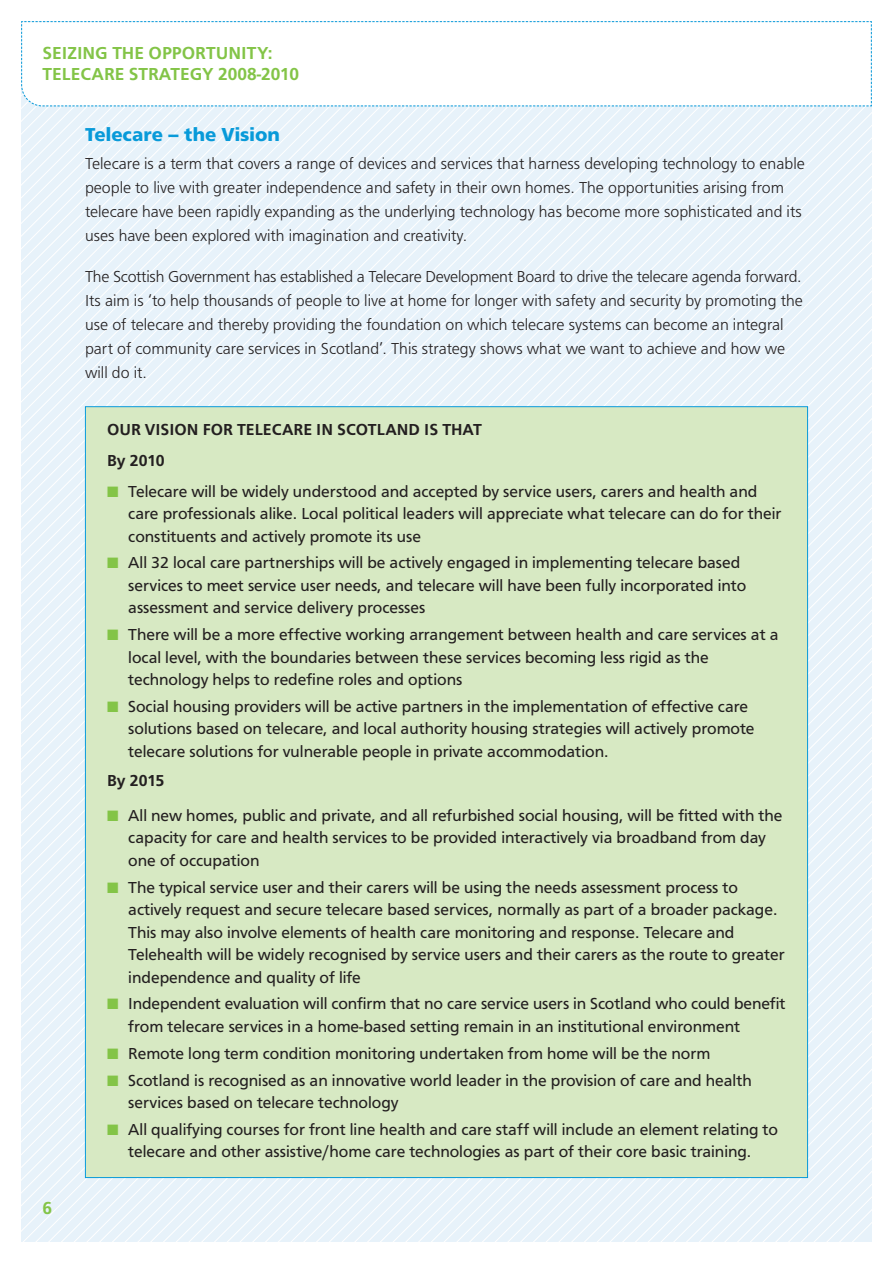
<style>
.page{position:relative;width:893px;height:1263px;background:#fff}
.page>*{position:absolute;margin:0;border:0;box-sizing:border-box;transform-origin:0 0}
.t1{font:700 19.5px "Frutus T";color:#089ad9}
.t2{font:500 18px/21.6px "Frutus T";color:#83c447}
.t3{font:16.5px/22.5px "Frutus T";color:#231f20}
.t4{font:300 16.5px/24px "Frutus T";color:#231f20}
.t5{font:500 16.5px/31px "Frutus T";color:#231f20}
.s1{color:#83c447}
</style>
<div class="page">
<svg style="left:694px;top:107px;width:13px;height:1135px;background:#e8f2fa"></svg>
<svg style="left:707px;top:107px;width:13px;height:1135px;background:#e8f2fa"></svg>
<svg style="left:720px;top:107px;width:13px;height:1135px;background:#e8f2fa"></svg>
<svg style="left:733px;top:107px;width:139px;height:1135px;background:#e1eff9"></svg>
<svg style="left:21px;top:21px;width:851px;height:86px"></svg>
<div style="left:86px;top:407px;width:721px;height:770px;background:#d7e9c3"></div>
<p class="t2" style="left:43px;top:42px;width:258px">SEIZING THE OPPORTUNITY:<br>TELECARE STRATEGY 2008-2010</p>
<p class="t1" style="left:85px;top:122px;width:196px">Telecare – the Vision</p>
<p class="t4" style="left:85px;top:151px;width:721px">Telecare is a term that covers a range of devices and services that harness developing technology to enable people to live with greater independence and safety in their own homes. The opportunities arising from telecare have been rapidly expanding as the underlying technology has become more sophisticated and its uses have been explored with imagination and creativity.</p>
<p class="t4" style="left:85px;top:264px;width:719px">The Scottish Government has established a Telecare Development Board to drive the telecare agenda forward.<br>Its aim is ‘to help thousands of people to live at home for longer with safety and security by promoting the use of telecare and thereby providing the foundation on which telecare systems can become an integral part of community care services in Scotland’. This strategy shows what we want to achieve and how we will do it.</p>
<p class="t2" style="left:43px;top:1197px;width:11px">6</p>
<p class="t5" style="left:107px;top:413px;width:376px">OUR VISION FOR TELECARE IN SCOTLAND IS THAT<br>By 2010</p>
<p class="t3" style="left:128px;top:480px;width:655px;text-indent:-21px"><span class="s1">■</span> Telecare will be widely understood and accepted by service users, carers and health and care professionals alike. Local political leaders will appreciate what telecare can do for their constituents and actively promote its use</p>
<p class="t3" style="left:128px;top:551px;width:619px;text-indent:-21px"><span class="s1">■</span> All 32 local care partnerships will be actively engaged in implementing telecare based services to meet service user needs, and telecare will have been fully incorporated into assessment and service delivery processes</p>
<p class="t3" style="left:128px;top:623px;width:652px;text-indent:-21px"><span class="s1">■</span> There will be a more effective working arrangement between health and care services at a local level, with the boundaries between these services becoming less rigid as the technology helps to redefine roles and options</p>
<p class="t3" style="left:128px;top:695px;width:628px;text-indent:-21px"><span class="s1">■</span> Social housing providers will be active partners in the implementation of effective care solutions based on telecare, and local authority housing strategies will actively promote telecare solutions for vulnerable people in private accommodation.</p>
<p class="t5" style="left:107px;top:764px;width:59px">By 2015</p>
<p class="t3" style="left:128px;top:804px;width:656px;text-indent:-21px"><span class="s1">■</span> All new homes, public and private, and all refurbished social housing, will be fitted with the capacity for care and health services to be provided interactively via broadband from day one of occupation</p>
<p class="t3" style="left:128px;top:876px;width:658px;text-indent:-21px"><span class="s1">■</span> The typical service user and their carers will be using the needs assessment process to actively request and secure telecare based services, normally as part of a broader package.<br>This may also involve elements of health care monitoring and response. Telecare and Telehealth will be widely recognised by service users and their carers as the route to greater independence and quality of life</p>
<p class="t3" style="left:128px;top:992px;width:659px;text-indent:-21px"><span class="s1">■</span> Independent evaluation will confirm that no care service users in Scotland who could benefit from telecare services in a home-based setting remain in an institutional environment</p>
<p class="t3" style="left:107px;top:1042px;width:605px"><span class="s1">■</span> Remote long term condition monitoring undertaken from home will be the norm</p>
<p class="t3" style="left:128px;top:1068px;width:625px;text-indent:-21px"><span class="s1">■</span> Scotland is recognised as an innovative world leader in the provision of care and health services based on telecare technology</p>
<p class="t3" style="left:107px;top:1118px;width:672px;text-align:center"><span class="s1">■</span> All qualifying courses for front line health and care staff will include an element relating to telecare and other assistive/home care technologies as part of their core basic training.</p>
</div>
